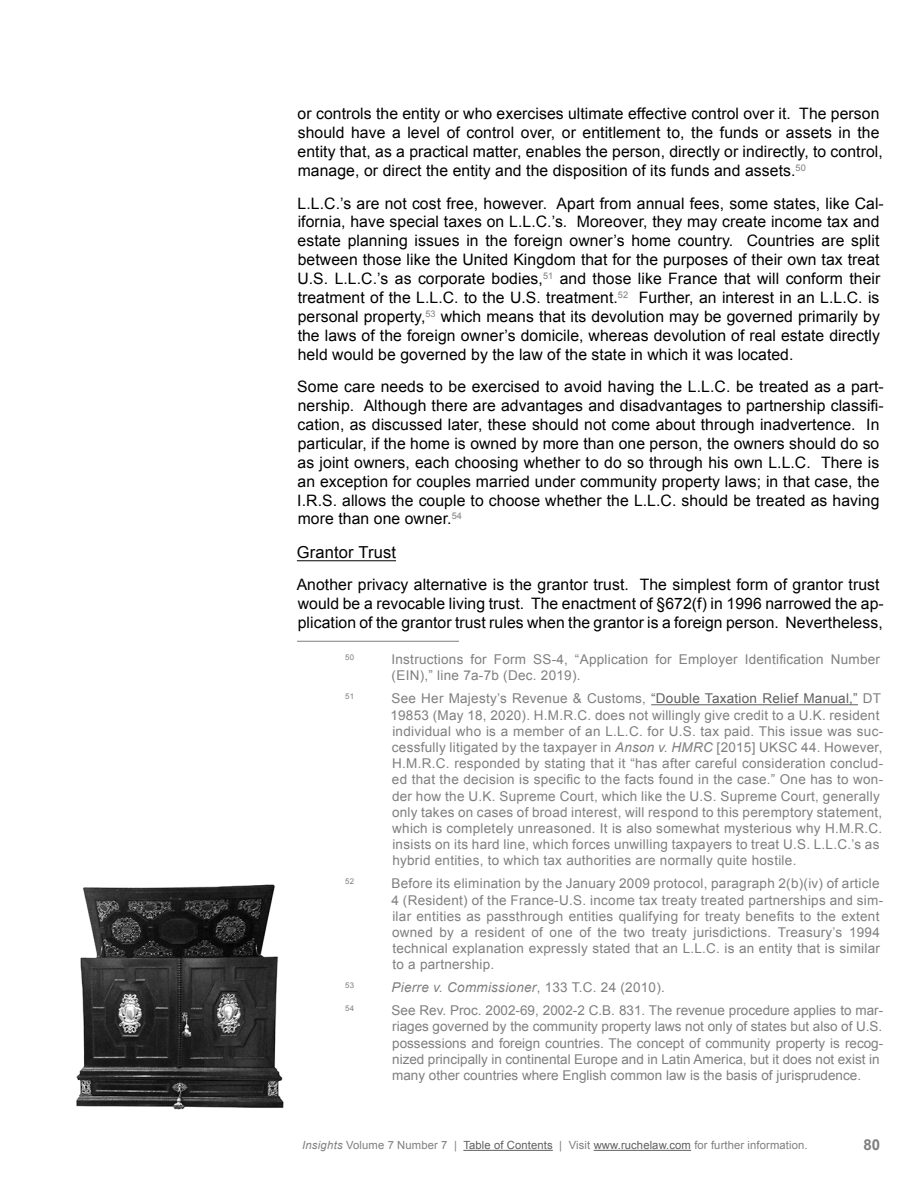
<style>
.page{position:relative;width:918px;height:1188px;background:#fff}
.page>*{position:absolute;margin:0;border:0;box-sizing:border-box;transform-origin:0 0}
.t1{font:16.5px "Arial";letter-spacing:.01em;color:#000}
.t2{font:15.75px/18.9px "Arial";letter-spacing:.005em;color:#000}
.t3{font:700 15px "Arial";color:#7f7f7f}
.t4{font:13.5px/16.2px "Arial";letter-spacing:.02em;color:#7f7f7f}
.t5{font:13.5px/16.2px "Arial";color:#7f7f7f}
.t6{font:italic 13.5px "Arial";letter-spacing:.02em;color:#7f7f7f}
.t7{font:11.25px "Arial";letter-spacing:.01em;color:#7f7f7f}
.t8{font:7.8px "Arial";letter-spacing:.02em;color:#7f7f7f}
.s1{color:#5f5f5f}
.s2{font-style:italic}
.s3{font-style:normal}
</style>
<div class="page">
<hr style="left:463px;top:1150px;width:90px;height:1px;background:#5f5f5f">
<hr style="left:594px;top:1150px;width:97px;height:1px;background:#5f5f5f">
<hr style="left:297px;top:560px;width:99px;height:1px;background:#000">
<hr style="left:297px;top:641px;width:162px;height:1px;background:#7f7f7f">
<hr style="left:651px;top:704px;width:207px;height:1px;background:#5f5f5f">
<img style="left:76px;top:884px;width:208px;height:226px">
<p class="t2" style="left:298px;top:105px;width:587px">or controls the entity or who exercises ultimate effective control over it. The person should have a level of control over, or entitlement to, the funds or assets in the entity that, as a practical matter, enables the person, directly or indirectly, to control, manage, or direct the entity and the disposition of its funds and assets.<sup>50</sup></p>
<p class="t2" style="left:297px;top:194px;width:588px">L.L.C.’s are not cost free, however. Apart from annual fees, some states, like Cal&shy;ifornia, have special taxes on L.L.C.’s. Moreover, they may create income tax and estate planning issues in the foreign owner’s home country. Countries are split between those like the United Kingdom that for the purposes of their own tax treat U.S. L.L.C.’s as corporate bodies,<sup>51</sup> and those like France that will conform their treatment of the L.L.C. to the U.S. treatment.<sup>52</sup> Further, an interest in an L.L.C. is personal property,<sup>53</sup> which means that its devolution may be governed primarily by the laws of the foreign owner’s domicile, whereas devolution of real estate directly held would be governed by the law of the state in which it was located.</p>
<p class="t2" style="left:297px;top:377px;width:588px">Some care needs to be exercised to avoid having the L.L.C. be treated as a part&shy;nership. Although there are advantages and disadvantages to partnership classifi&shy;cation, as discussed later, these should not come about through inadvertence. In particular, if the home is owned by more than one person, the owners should do so as joint owners, each choosing whether to do so through his own L.L.C. There is an exception for couples married under community property laws; in that case, the I.R.S. allows the couple to choose whether the L.L.C. should be treated as having more than one owner.<sup>54</sup></p>
<p class="t1" style="left:297px;top:541px;width:101px">Grantor Trust</p>
<p class="t2" style="left:297px;top:575px;width:589px">Another privacy alternative is the grantor trust. The simplest form of grantor trust would be a revocable living trust. The enactment of §672(f) in 1996 narrowed the ap&shy;plication of the grantor trust rules when the grantor is a foreign person. Nevertheless,</p>
<p class="t8" style="left:345px;top:652px;width:10px">50</p>
<p class="t4" style="left:392px;top:652px;width:490px">Instructions for Form SS-4, “Application for Employer Identification Number (EIN),” line 7a-7b (Dec. 2019).</p>
<p class="t8" style="left:345px;top:691px;width:10px">51</p>
<p class="t4" style="left:390px;top:691px;width:494px">See Her Majesty’s Revenue &amp; Customs, <span class="s1">“Double Taxation Relief Manual,”</span> DT 19853 (May 18, 2020). H.M.R.C. does not willingly give credit to a U.K. resident individual who is a member of an L.L.C. for U.S. tax paid. This issue was suc&shy;cessfully litigated by the taxpayer in <span class="s2">Anson v. HMRC</span> [2015] UKSC 44. However, H.M.R.C. responded by stating that it “has after careful consideration conclud&shy;ed that the decision is specific to the facts found in the case.” One has to won&shy;der how the U.K. Supreme Court, which like the U.S. Supreme Court, generally only takes on cases of broad interest, will respond to this peremptory statement, which is completely unreasoned. It is also somewhat mysterious why H.M.R.C. insists on its hard line, which forces unwilling taxpayers to treat U.S. L.L.C.’s as hybrid entities, to which tax authorities are normally quite hostile.</p>
<p class="t8" style="left:345px;top:876px;width:10px">52</p>
<p class="t4" style="left:391px;top:876px;width:493px">Before its elimination by the January 2009 protocol, paragraph 2(b)(iv) of article 4 (Resident) of the France-U.S. income tax treaty treated partnerships and sim&shy;ilar entities as passthrough entities qualifying for treaty benefits to the extent owned by a resident of one of the two treaty jurisdictions. Treasury’s 1994 technical explanation expressly stated that an L.L.C. is an entity that is similar to a partnership.</p>
<p class="t8" style="left:345px;top:980px;width:10px">53</p>
<p class="t6" style="left:392px;top:979px;width:275px">Pierre v. Commissioner<span class="s3">, 133 T.C. 24 (2010).</span></p>
<p class="t8" style="left:345px;top:1003px;width:10px">54</p>
<p class="t5" style="left:392px;top:1003px;width:493px">See Rev. Proc. 2002-69, 2002-2 C.B. 831. The revenue procedure applies to mar&shy;riages governed by the community property laws not only of states but also of U.S. possessions and foreign countries. The concept of community property is recog&shy;nized principally in continental Europe and in Latin America, but it does not exist in many other countries where English common law is the basis of jurisprudence.</p>
<p class="t7" style="left:302px;top:1138px;width:507px"><span class="s2">Insights</span> Volume 7 Number 7 | <span class="s1">Table of Contents</span> | Visit <span class="s1">www.ruchelaw.com</span> for further information.</p>
<p class="t3" style="left:863px;top:1135px;width:18px">80</p>
</div>
